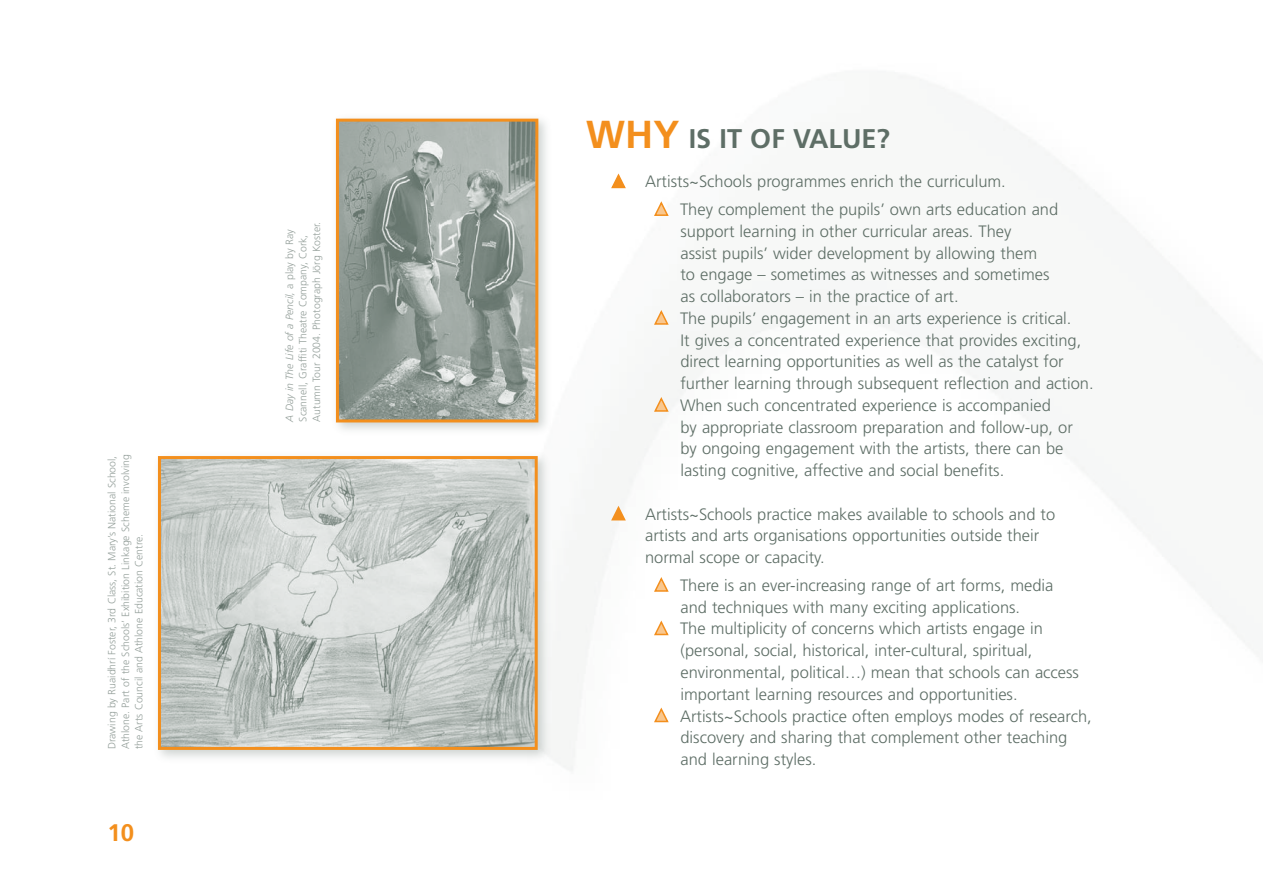
<style>
.page{position:relative;width:1263px;height:893px;background:#fff}
.page>*{position:absolute;margin:0;border:0;box-sizing:border-box;transform-origin:0 0}
.t1{font:700 27px "Frutiger";color:#5e6e66}
.t2{font:700 24px "Frutiger";color:#f38f1d}
.t3{font:300 16.5px/21.8px "Frutiger";color:#5e6e66}
.t4{font:300 10.5px/13.5px "Frutiger";color:#96a19c}
.s1{font-style:italic}
.s2{font-size:39px;color:#f38f1d}
</style>
<div class="page">
<svg style="left:611px;top:173px;width:15px;height:16px"></svg>
<svg style="left:654px;top:201px;width:15px;height:15px"></svg>
<svg style="left:654px;top:310px;width:15px;height:15px"></svg>
<svg style="left:654px;top:397px;width:16px;height:15px"></svg>
<svg style="left:611px;top:505px;width:15px;height:16px"></svg>
<svg style="left:654px;top:577px;width:15px;height:15px"></svg>
<svg style="left:654px;top:620px;width:15px;height:16px"></svg>
<svg style="left:654px;top:707px;width:15px;height:16px"></svg>
<div style="left:330px;top:113px;width:223px;height:324px;background:#5e6e66;opacity:.3"></div>
<img style="left:340px;top:123px;width:194px;height:295px">
<div style="left:336px;top:119px;width:202px;height:303px;border:3px solid #f38f1d"></div>
<div style="left:152px;top:450px;width:400px;height:316px;background:#5e6e66;opacity:.3"></div>
<img style="left:162px;top:460px;width:372px;height:286px">
<div style="left:158px;top:456px;width:380px;height:294px;border:3px solid #f38f1d"></div>
<p class="t4" style="left:105px;top:749px;width:297px;rotate:-90deg">Drawing by Ruaidhrí Foster, 3rd Class, St. Mary’s National School,<br>Athlone. Part of the Schools’ Exhibition Linkage Scheme involving the Arts Council and Athlone Education Centre.</p>
<h2 class="t2" style="left:108px;top:819px;width:28px">10</h2>
<p class="t4" style="left:283px;top:422px;width:202px;rotate:-90deg"><span class="s1">A Day in The Life of a Pencil,</span> a play by Ray<br>Scannell, Graffiti Theatre Company, Cork,<br>Autumn Tour 2004. Photograph Jörg Koster.</p>
<h1 class="t1" style="left:586px;top:123px;width:305px"><span class="s2">WHY</span> IS IT OF VALUE?</h1>
<p class="t3" style="left:680px;top:168px;width:380px;line-height:27.8px;text-indent:-35px">Artists~Schools programmes enrich the curriculum.<br>They complement the pupils’ own arts education and</p>
<p class="t3" style="left:680px;top:220px;width:415px">support learning in other curricular areas. They<br>assist pupils’ wider development by allowing them<br>to engage – sometimes as witnesses and sometimes<br>as collaborators – in the practice of art.<br>The pupils’ engagement in an arts experience is critical.<br>It gives a concentrated experience that provides exciting, direct learning opportunities as well as the catalyst for further learning through subsequent reflection and action.<br>When such concentrated experience is accompanied<br>by appropriate classroom preparation and follow-up, or<br>by ongoing engagement with the artists, there can be lasting cognitive, affective and social benefits.</p>
<p class="t3" style="left:645px;top:503px;width:412px">Artists~Schools practice makes available to schools and to artists and arts organisations opportunities outside their normal scope or capacity.</p>
<p class="t3" style="left:680px;top:574px;width:413px">There is an ever-increasing range of art forms, media<br>and techniques with many exciting applications.<br>The multiplicity of concerns which artists engage in (personal, social, historical, inter-cultural, spiritual, environmental, political…) mean that schools can access important learning resources and opportunities.<br>Artists~Schools practice often employs modes of research, discovery and sharing that complement other teaching and learning styles.</p>
</div>
